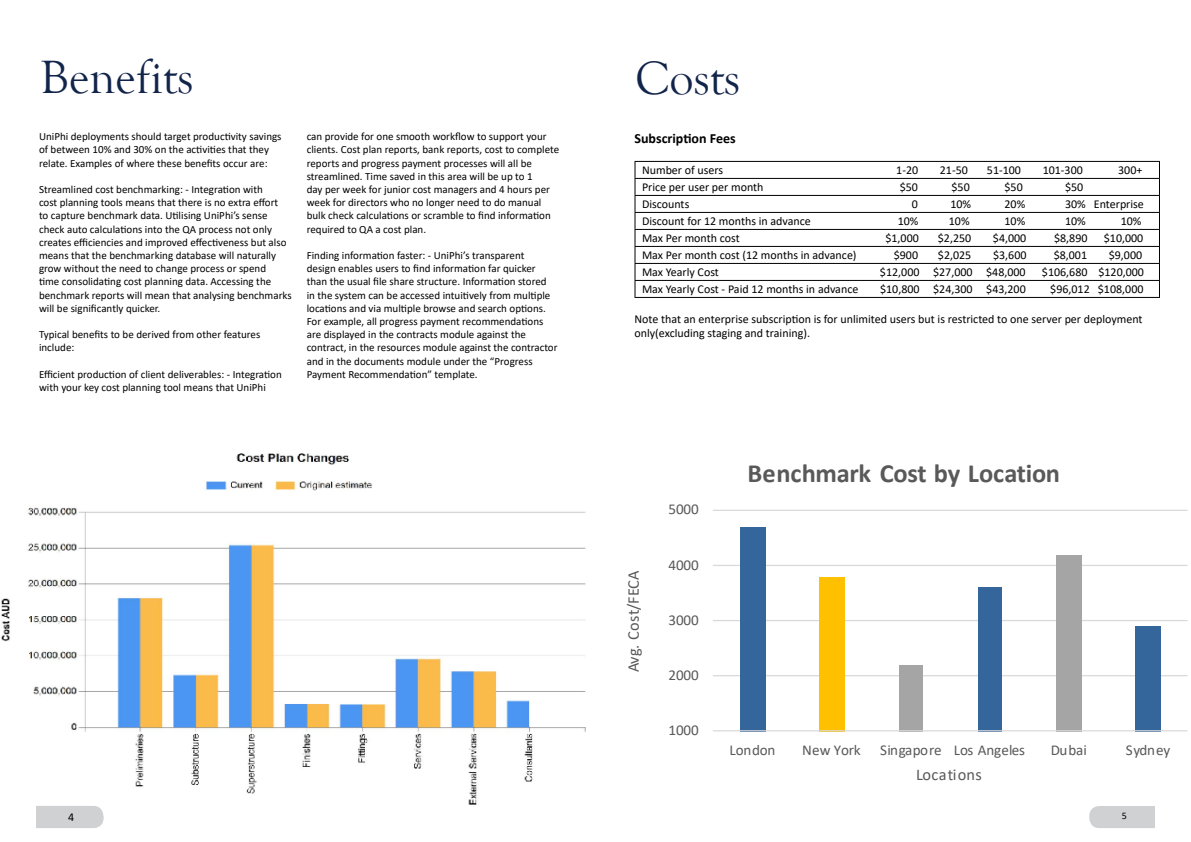
<style>
.page{position:relative;width:1191px;height:842px;background:#fff}
.page>*{position:absolute;margin:0;border:0;box-sizing:border-box;transform-origin:0 0}
.t1{font:48px "Goudy Old Style T";color:#11254a}
.t2{font:700 26.3px "Calibri";letter-spacing:-.015em;color:#595959}
.t3{font:16.4px "Calibri";letter-spacing:.005em;color:#595959}
.t4{font:16.3px "Calibri";letter-spacing:.01em;color:#595959}
.t5{font:15px "Calibri";letter-spacing:-.005em;color:#595959}
.t6{font:700 14px "Calibri";color:#000}
.t7{font:12px/14.4px "Calibri";color:#000}
.t8{font:11px/13.2px "Calibri";color:#000}
.t9{font:10px "Calibri";color:#000}
</style>
<div class="page">
<svg style="left:1089px;top:806px;width:66px;height:22px"></svg>
<img style="left:1px;top:453px;width:585px;height:362px">
<svg style="left:36px;top:806px;width:67px;height:22px"></svg>
<hr style="left:634px;top:161px;width:526px;height:1px;background:#000">
<hr style="left:634px;top:178px;width:526px;height:1px;background:#000">
<hr style="left:634px;top:195px;width:526px;height:1px;background:#000">
<hr style="left:634px;top:212px;width:526px;height:1px;background:#000">
<hr style="left:634px;top:229px;width:526px;height:1px;background:#000">
<hr style="left:634px;top:246px;width:526px;height:1px;background:#000">
<hr style="left:634px;top:263px;width:526px;height:1px;background:#000">
<hr style="left:634px;top:280px;width:526px;height:1px;background:#000">
<svg style="left:634px;top:162px;width:1px;height:135px"></svg>
<svg style="left:1159px;top:162px;width:1px;height:135px"></svg>
<hr style="left:634px;top:297px;width:526px;height:1px;background:#000">
<svg style="left:713px;top:509px;width:475px;height:223px"></svg>
<p class="t1" style="left:40px;top:51px;width:155px">Benefits</p>
<p class="t8" style="left:39px;top:130px;width:244px">UniPhi deployments should target productivity savings of between 10% and 30% on the activities that they relate. Examples of where these benefits occur are:</p>
<p class="t8" style="left:39px;top:183px;width:254px">Streamlined cost benchmarking: - Integration with<br>cost planning tools means that there is no extra effort<br>to capture benchmark data. Utilising UniPhi’s sense check auto calculations into the QA process not only creates efficiencies and improved effectiveness but also means that the benchmarking database will naturally grow without the need to change process or spend<br>time consolidating cost planning data. Accessing the benchmark reports will mean that analysing benchmarks will be significantly quicker.</p>
<p class="t8" style="left:39px;top:328px;width:223px">Typical benefits to be derived from other features include:</p>
<p class="t8" style="left:39px;top:367px;width:244px">Efficient production of client deliverables: - Integration with your key cost planning tool means that UniPhi</p>
<p class="t8" style="left:307px;top:130px;width:254px">can provide for one smooth workflow to support your clients. Cost plan reports, bank reports, cost to complete reports and progress payment processes will all be streamlined. Time saved in this area will be up to 1<br>day per week for junior cost managers and 4 hours per week for directors who no longer need to do manual bulk check calculations or scramble to find information required to QA a cost plan.</p>
<p class="t8" style="left:307px;top:249px;width:252px">Finding information faster: - UniPhi’s transparent<br>design enables users to find information far quicker than the usual file share structure. Information stored in the system can be accessed intuitively from multiple locations and via multiple browse and search options.<br>For example, all progress payment recommendations are displayed in the contracts module against the contract, in the resources module against the contractor and in the documents module under the “Progress Payment Recommendation” template.</p>
<p class="t1" style="left:635px;top:52px;width:106px">Costs</p>
<p class="t6" style="left:634px;top:128px;width:103px">Subscription Fees</p>
<p class="t7" style="left:642px;top:163px;width:83px">Number of users</p>
<p class="t7" style="left:896px;top:163px;width:23px">1-20</p>
<p class="t7" style="left:940px;top:163px;width:30px">21-50</p>
<p class="t7" style="left:987px;top:163px;width:36px">51-100</p>
<p class="t7" style="left:1042px;top:163px;width:42px">101-300</p>
<p class="t7" style="left:1118px;top:163px;width:26px">300+</p>
<p class="t7" style="left:642px;top:180px;width:123px">Price per user per month</p>
<p class="t7" style="left:899px;top:180px;width:20px">$50</p>
<p class="t7" style="left:951px;top:180px;width:20px">$50</p>
<p class="t7" style="left:1004px;top:180px;width:20px">$50</p>
<p class="t7" style="left:1065px;top:180px;width:20px">$50</p>
<p class="t7" style="left:642px;top:197px;width:49px">Discounts</p>
<p class="t7" style="left:911px;top:197px;width:8px">0</p>
<p class="t7" style="left:950px;top:197px;width:22px">10%</p>
<p class="t7" style="left:1004px;top:197px;width:22px">20%</p>
<p class="t7" style="left:1065px;top:197px;width:80px">30% Enterprise</p>
<p class="t7" style="left:642px;top:214px;width:170px">Discount for 12 months in advance</p>
<p class="t7" style="left:897px;top:214px;width:22px">10%</p>
<p class="t7" style="left:948px;top:214px;width:22px">10%</p>
<p class="t7" style="left:1004px;top:214px;width:22px">10%</p>
<p class="t7" style="left:1065px;top:214px;width:22px">10%</p>
<p class="t7" style="left:1120px;top:214px;width:22px">10%</p>
<p class="t7" style="left:642px;top:231px;width:99px">Max Per month cost</p>
<p class="t7" style="left:885px;top:231px;width:35px">$1,000</p>
<p class="t7" style="left:937px;top:231px;width:35px">$2,250</p>
<p class="t7" style="left:993px;top:231px;width:35px">$4,000</p>
<p class="t7" style="left:1054px;top:231px;width:35px">$8,890</p>
<p class="t7" style="left:1103px;top:231px;width:41px">$10,000</p>
<p class="t7" style="left:642px;top:248px;width:216px">Max Per month cost (12 months in advance)</p>
<p class="t7" style="left:893px;top:248px;width:26px">$900</p>
<p class="t7" style="left:938px;top:248px;width:35px">$2,025</p>
<p class="t7" style="left:993px;top:248px;width:35px">$3,600</p>
<p class="t7" style="left:1053px;top:248px;width:35px">$8,001</p>
<p class="t7" style="left:1108px;top:248px;width:35px">$9,000</p>
<p class="t7" style="left:642px;top:265px;width:78px">Max Yearly Cost</p>
<p class="t7" style="left:880px;top:265px;width:147px">$12,000 $27,000 $48,000</p>
<p class="t7" style="left:1042px;top:265px;width:104px">$106,680 $120,000</p>
<p class="t7" style="left:642px;top:282px;width:218px">Max Yearly Cost - Paid 12 months in advance</p>
<p class="t7" style="left:880px;top:282px;width:147px">$10,800 $24,300 $43,200</p>
<p class="t7" style="left:1050px;top:282px;width:95px">$96,012 $108,000</p>
<p class="t7" style="left:634px;top:311px;width:509px">Note that an enterprise subscription is for unlimited users but is restricted to one server per deployment only(excluding staging and training).</p>
<p class="t2" style="left:747px;top:455px;width:314px">Benchmark Cost by Location</p>
<p class="t5" style="left:668px;top:499px;width:32px">5000</p>
<p class="t3" style="left:622px;top:672px;width:104px;rotate:-90deg">Avg. Cost/FECA</p>
<p class="t5" style="left:668px;top:554px;width:32px">4000</p>
<p class="t5" style="left:668px;top:609px;width:32px">3000</p>
<p class="t5" style="left:668px;top:664px;width:32px">2000</p>
<p class="t5" style="left:668px;top:719px;width:32px">1000</p>
<p class="t5" style="left:729px;top:739px;width:47px">London</p>
<p class="t5" style="left:802px;top:739px;width:60px">New York</p>
<p class="t5" style="left:880px;top:739px;width:147px">Singapore Los Angeles</p>
<p class="t5" style="left:1050px;top:739px;width:38px">Dubai</p>
<p class="t5" style="left:1125px;top:739px;width:46px">Sydney</p>
<p class="t4" style="left:916px;top:764px;width:67px">Locations</p>
<p class="t7" style="left:68px;top:809px;width:8px">4</p>
<p class="t9" style="left:1122px;top:809px;width:7px">5</p>
</div>
